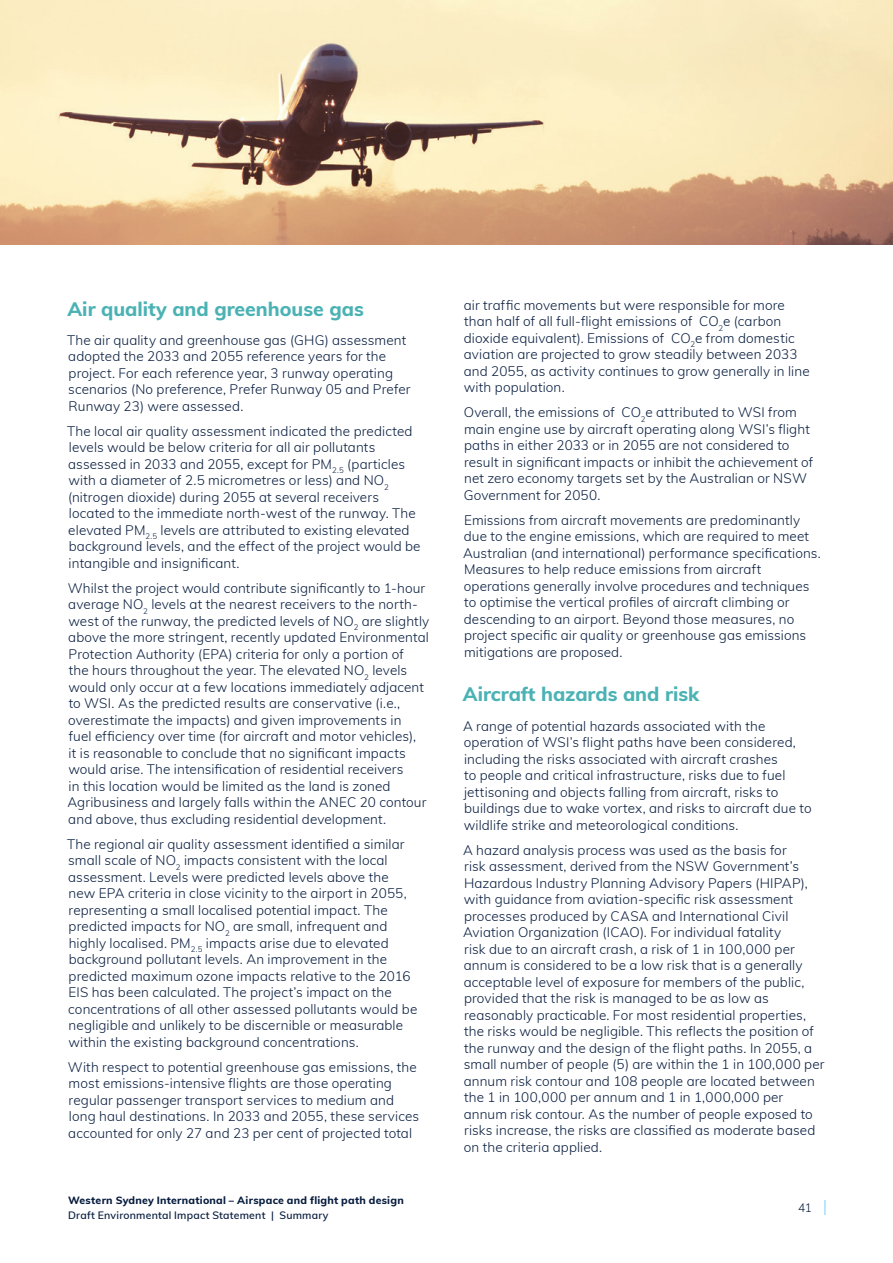
<style>
.page{position:relative;width:893px;height:1263px;background:#fff}
.page>*{position:absolute;margin:0;border:0;box-sizing:border-box;transform-origin:0 0}
.t1{font:800 19.5px "Muli";color:#4bb2b4}
.Body_Text{font:300 13.5px/16.5px "Muli";letter-spacing:.01em;color:#071c3e}
.t2{font:300 12px "Muli";color:#071c3e}
.t3{font:800 10.5px "Muli";letter-spacing:.025em;color:#071c3e}
.t4{font:600 10.5px "Muli";letter-spacing:.02em;color:#071c3e}
</style>
<div class="page">
<svg style="left:825px;top:1200px;width:1px;height:15px"></svg>
<img style="left:0;top:0;width:893px;height:245px">
<h3 class="t1" style="left:68px;top:294px;width:298px">Air quality and greenhouse gas</h3>
<p class="Body_Text" style="left:67px;top:331px;width:345px">The air quality and greenhouse gas (GHG) assessment adopted the 2033 and 2055 reference years for the project. For each reference year, 3 runway operating scenarios (No preference, Prefer Runway 05 and Prefer Runway 23) were assessed.</p>
<p class="Body_Text" style="left:67px;top:422px;width:355px">The local air quality assessment indicated the predicted levels would be below criteria for all air pollutants assessed in 2033 and 2055, except for PM<sub>2.5</sub> (particles with a diameter of 2.5 micrometres or less) and NO<sub>2 </sub>(nitrogen dioxide) during 2055 at several receivers located to the immediate north-west of the runway. The elevated PM<sub>2.5</sub> levels are attributed to existing elevated background levels, and the effect of the project would be intangible and insignificant.</p>
<p class="Body_Text" style="left:68px;top:579px;width:363px">Whilst the project would contribute significantly to 1-hour average NO<sub>2</sub> levels at the nearest receivers to the north&shy;west of the runway, the predicted levels of NO<sub>2</sub> are slightly above the more stringent, recently updated Environmental Protection Authority (EPA) criteria for only a portion of<br>the hours throughout the year. The elevated NO<sub>2</sub> levels would only occur at a few locations immediately adjacent to WSI. As the predicted results are conservative (i.e., overestimate the impacts) and given improvements in<br>fuel efficiency over time (for aircraft and motor vehicles),<br>it is reasonable to conclude that no significant impacts would arise. The intensification of residential receivers<br>in this location would be limited as the land is zoned Agribusiness and largely falls within the ANEC 20 contour and above, thus excluding residential development.</p>
<p class="Body_Text" style="left:67px;top:835px;width:352px">The regional air quality assessment identified a similar small scale of NO<sub>2</sub> impacts consistent with the local assessment. Levels were predicted levels above the new EPA criteria in close vicinity to the airport in 2055, representing a small localised potential impact. The predicted impacts for NO<sub>2</sub> are small, infrequent and highly localised. PM<sub>2.5</sub> impacts arise due to elevated background pollutant levels. An improvement in the predicted maximum ozone impacts relative to the 2016<br>EIS has been calculated. The project’s impact on the concentrations of all other assessed pollutants would be negligible and unlikely to be discernible or measurable within the existing background concentrations.</p>
<p class="Body_Text" style="left:68px;top:1058px;width:353px">With respect to potential greenhouse gas emissions, the most emissions-intensive flights are those operating regular passenger transport services to medium and long haul destinations. In 2033 and 2055, these services accounted for only 27 and 23 per cent of projected total</p>
<p class="t3" style="left:68px;top:1192px;width:337px">Western Sydney International – Airspace and flight path design</p>
<p class="t4" style="left:68px;top:1207px;width:262px">Draft Environmental Impact Statement | Summary</p>
<p class="Body_Text" style="left:464px;top:296px;width:347px">air traffic movements but were responsible for more than half of all full-flight emissions of CO<sub>2</sub>e (carbon dioxide equivalent). Emissions of CO<sub>2</sub>e from domestic aviation are projected to grow steadily between 2033 and 2055, as activity continues to grow generally in line with population.</p>
<p class="Body_Text" style="left:464px;top:403px;width:351px">Overall, the emissions of CO<sub>2</sub>e attributed to WSI from main engine use by aircraft operating along WSI’s flight paths in either 2033 or in 2055 are not considered to result in significant impacts or inhibit the achievement of net zero economy targets set by the Australian or NSW Government for 2050.</p>
<p class="Body_Text" style="left:463px;top:511px;width:359px">Emissions from aircraft movements are predominantly due to the engine emissions, which are required to meet Australian (and international) performance specifications.<br>Measures to help reduce emissions from aircraft operations generally involve procedures and techniques to optimise the vertical profiles of aircraft climbing or descending to an airport. Beyond those measures, no project specific air quality or greenhouse gas emissions mitigations are proposed.</p>
<h3 class="t1" style="left:463px;top:680px;width:238px">Aircraft hazards and risk</h3>
<p class="Body_Text" style="left:463px;top:717px;width:350px">A range of potential hazards associated with the operation of WSI’s flight paths have been considered, including the risks associated with aircraft crashes<br>to people and critical infrastructure, risks due to fuel jettisoning and objects falling from aircraft, risks to buildings due to wake vortex, and risks to aircraft due to wildlife strike and meteorological conditions.</p>
<p class="Body_Text" style="left:463px;top:841px;width:363px">A hazard analysis process was used as the basis for<br>risk assessment, derived from the NSW Government’s Hazardous Industry Planning Advisory Papers (HIPAP), with guidance from aviation-specific risk assessment processes produced by CASA and International Civil Aviation Organization (ICAO). For individual fatality<br>risk due to an aircraft crash, a risk of 1 in 100,000 per annum is considered to be a low risk that is a generally acceptable level of exposure for members of the public, provided that the risk is managed to be as low as reasonably practicable. For most residential properties, the risks would be negligible. This reflects the position of the runway and the design of the flight paths. In 2055, a small number of people (5) are within the 1 in 100,000 per annum risk contour and 108 people are located between the 1 in 100,000 per annum and 1 in 1,000,000 per annum risk contour. As the number of people exposed to risks increase, the risks are classified as moderate based on the criteria applied.</p>
<p class="t2" style="left:798px;top:1199px;width:15px">41</p>
</div>
